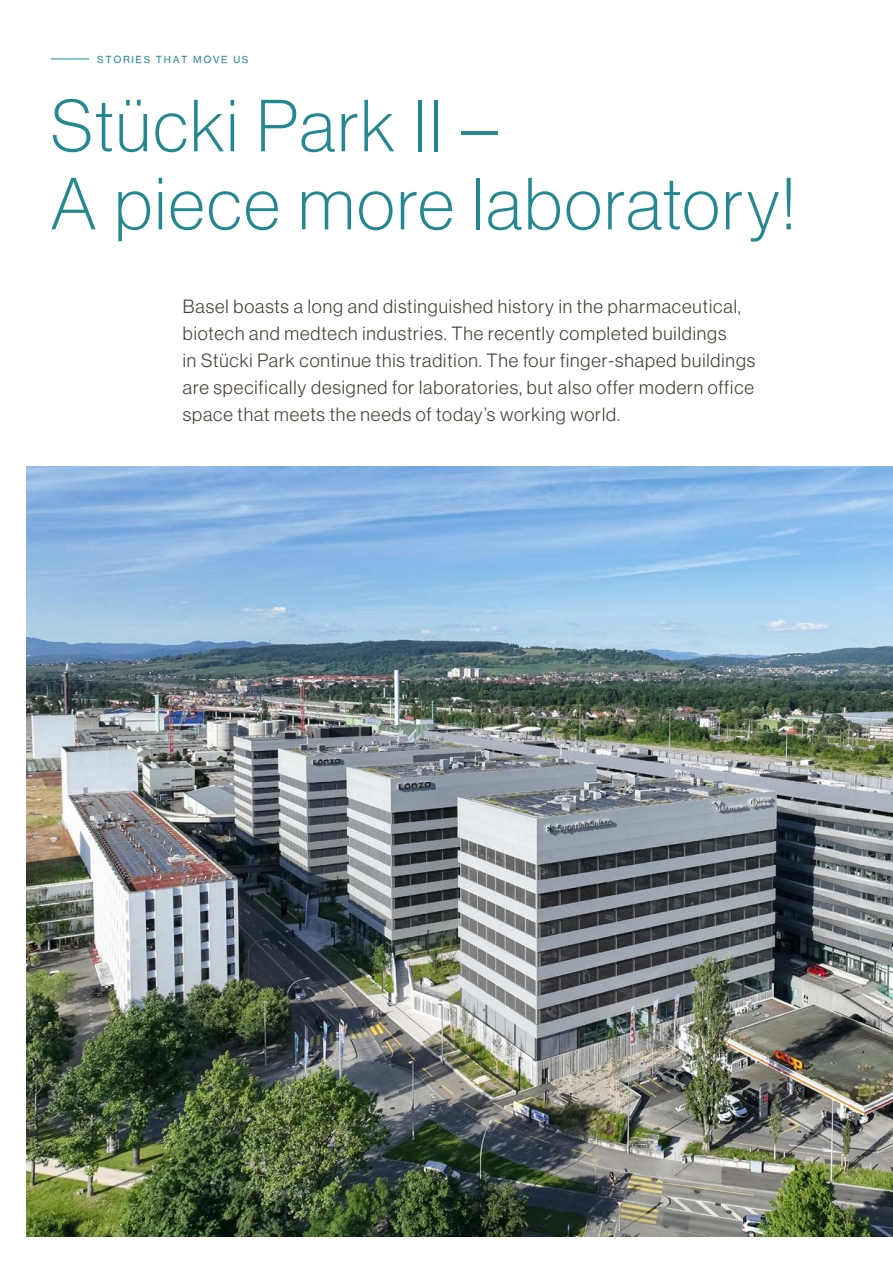
<style>
.page{position:relative;width:893px;height:1263px;background:#fff}
.page>*{position:absolute;margin:0;border:0;box-sizing:border-box;transform-origin:0 0}
.H1_48_pt{font:72px/78px "N Haas Grotesk DS Pro 35 X Lt";letter-spacing:.04em;color:#248890}
.Lead_90K{font:300 18.75px/27px "Neue Haas Display";letter-spacing:.05em;color:#454034}
.t1{font:9.75px "N Haas Grotesk TX Pro 55 Rg";letter-spacing:.165em;color:#248890}
</style>
<div class="page">
<hr style="left:51px;top:59px;width:38px;height:1px;background:#248890">
<img style="left:27px;top:466px;width:866px;height:770px">
<p class="t1" style="left:97px;top:52px;width:153px">STORIES THAT MOVE US</p>
<p class="H1_48_pt" style="left:51px;top:82px;width:746px">Stücki Park II –<br>A piece more laboratory!</p>
<p class="Lead_90K" style="left:183px;top:293px;width:574px">Basel boasts a long and distinguished history in the pharmaceutical, biotech and medtech industries. The recently completed buildings<br>in Stücki Park continue this tradition. The four finger-shaped buildings are specifically designed for laboratories, but also offer modern office space that meets the needs of today’s working world.</p>
</div>
